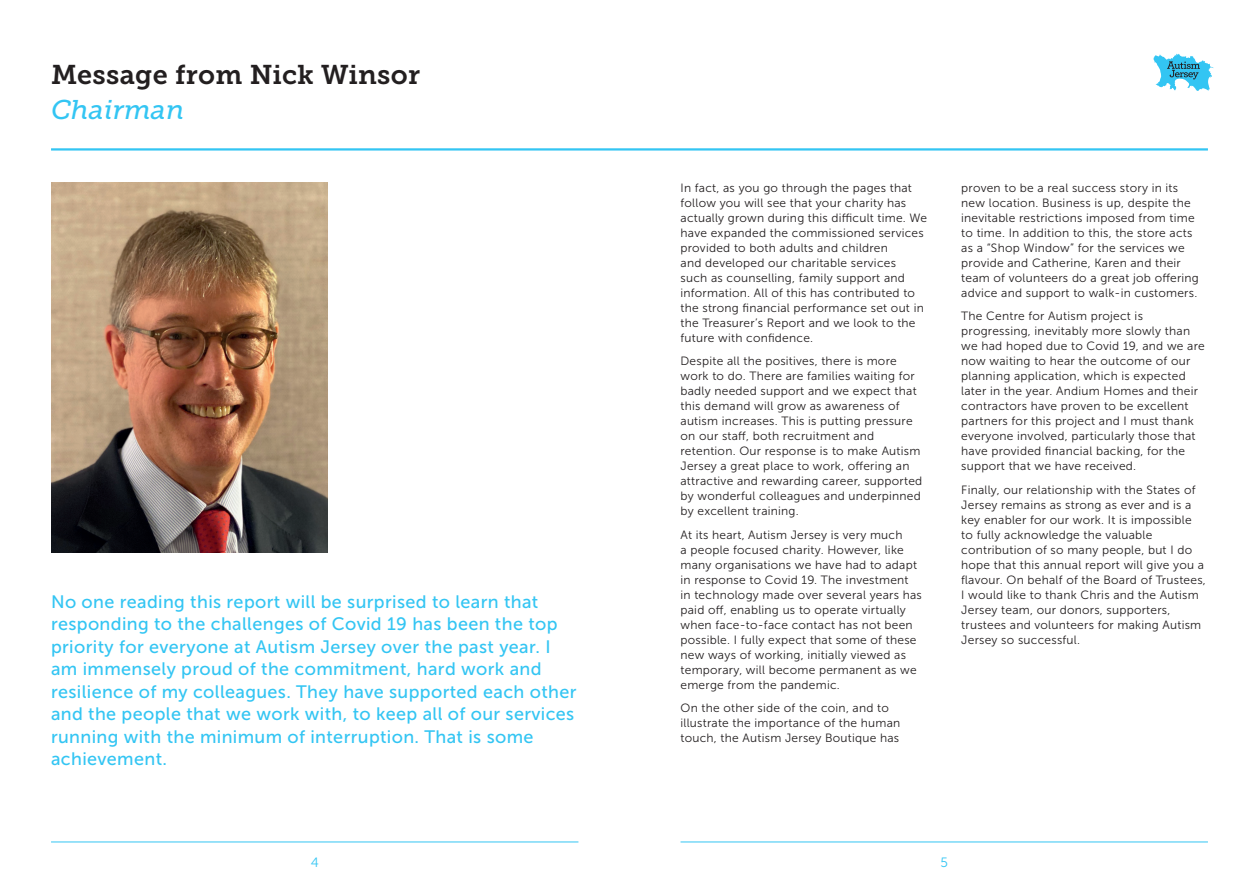
<style>
.page{position:relative;width:1259px;height:893px;background:#fff}
.page>*{position:absolute;margin:0;border:0;box-sizing:border-box;transform-origin:0 0}
.t1{font:27px/34.5px "Museo Slab 700";letter-spacing:.01em;color:#231f20}
.t2{font:18px/22.5px "Museo Sans 500";letter-spacing:.02em;color:#33c5f3}
.t3{font:13.5px "Museo Sans 300";color:#33c5f3}
.t4{font:12px/15px "Museo Sans 300";letter-spacing:.02em;color:#231f20}
.s1{font-family:"Museo Slab 500";font-style:italic;color:#33c5f3}
</style>
<div class="page">
<hr style="left:51px;top:842px;width:527px;height:1px;background:#33c5f3">
<hr style="left:680px;top:842px;width:528px;height:1px;background:#33c5f3">
<svg style="left:1153px;top:54px;width:60px;height:37px"></svg>
<hr style="left:51px;top:148px;width:1157px;height:3px;background:#33c5f3">
<img style="left:51px;top:183px;width:276px;height:370px">
<p class="t1" style="left:51px;top:58px;width:370px">Message from Nick Winsor<br><span class="s1">Chairman</span></p>
<p class="t2" style="left:51px;top:590px;width:527px">No one reading this report will be surprised to learn that responding to the challenges of Covid 19 has been the top priority for everyone at Autism Jersey over the past year. I am immensely proud of the commitment, hard work and resilience of my colleagues. They have supported each other and the people that we work with, to keep all of our services running with the minimum of interruption. That is some achievement.</p>
<p class="t4" style="left:680px;top:180px;width:248px">In fact, as you go through the pages that follow you will see that your charity has actually grown during this difficult time. We have expanded the commissioned services provided to both adults and children<br>and developed our charitable services<br>such as counselling, family support and information. All of this has contributed to the strong financial performance set out in the Treasurer’s Report and we look to the future with confidence.</p>
<p class="t4" style="left:680px;top:354px;width:243px">Despite all the positives, there is more work to do. There are families waiting for badly needed support and we expect that this demand will grow as awareness of autism increases. This is putting pressure on our staff, both recruitment and retention. Our response is to make Autism Jersey a great place to work, offering an attractive and rewarding career, supported by wonderful colleagues and underpinned by excellent training.</p>
<p class="t4" style="left:680px;top:527px;width:243px">At its heart, Autism Jersey is very much<br>a people focused charity. However, like many organisations we have had to adapt in response to Covid 19. The investment<br>in technology made over several years has paid off, enabling us to operate virtually when face-to-face contact has not been possible. I fully expect that some of these new ways of working, initially viewed as temporary, will become permanent as we emerge from the pandemic.</p>
<p class="t4" style="left:680px;top:701px;width:221px">On the other side of the coin, and to illustrate the importance of the human touch, the Autism Jersey Boutique has</p>
<p class="t4" style="left:961px;top:180px;width:239px">proven to be a real success story in its new location. Business is up, despite the inevitable restrictions imposed from time to time. In addition to this, the store acts as a “Shop Window” for the services we provide and Catherine, Karen and their team of volunteers do a great job offering advice and support to walk-in customers.</p>
<p class="t4" style="left:961px;top:309px;width:245px">The Centre for Autism project is progressing, inevitably more slowly than we had hoped due to Covid 19, and we are now waiting to hear the outcome of our planning application, which is expected later in the year. Andium Homes and their contractors have proven to be excellent partners for this project and I must thank everyone involved, particularly those that have provided financial backing, for the support that we have received.</p>
<p class="t4" style="left:961px;top:482px;width:246px">Finally, our relationship with the States of Jersey remains as strong as ever and is a key enabler for our work. It is impossible to fully acknowledge the valuable contribution of so many people, but I do hope that this annual report will give you a flavour. On behalf of the Board of Trustees, I would like to thank Chris and the Autism Jersey team, our donors, supporters, trustees and volunteers for making Autism Jersey so successful.</p>
<p class="t3" style="left:311px;top:855px;width:10px">4</p>
<p class="t3" style="left:940px;top:855px;width:9px">5</p>
</div>
